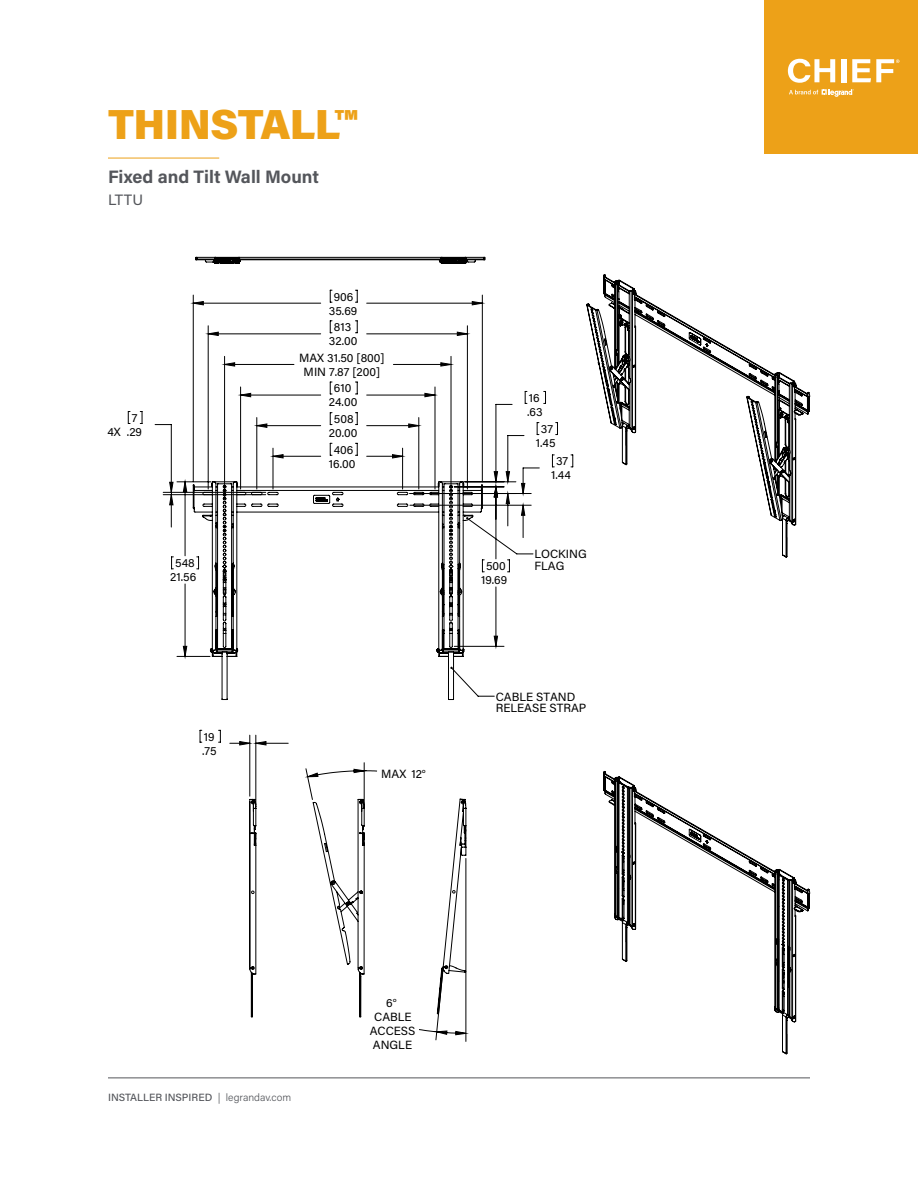
<style>
.page{position:relative;width:918px;height:1188px;background:#fff}
.page>*{position:absolute;margin:0;border:0;box-sizing:border-box;transform-origin:0 0}
.t1{font:900 42px "Acumin Pro";letter-spacing:-.015em;color:#eda118}
.t2{font:700 18px "Acumin Pro";color:#54565b}
.t3{font:15px "Acumin Pro";color:#54565b}
.t4{font:11.85px/14.1px "Acumin Pro";color:#000}
.t5{font:500 10.5px "Acumin Pro";letter-spacing:-.005em;color:#54565b}
.s1{font-weight:300}
</style>
<div class="page">
<div style="left:764px;top:0;width:154px;height:154px;background:#eda118"></div>
<svg style="left:788px;top:59px;width:47px;height:24px"></svg>
<div style="left:841px;top:59px;width:5px;height:23px;background:#fff"></div>
<svg style="left:852px;top:59px;width:47px;height:23px"></svg>
<svg style="left:789px;top:89px;width:65px;height:8px"></svg>
<hr style="left:108px;top:158px;width:111px;height:1px;background:#eda118">
<hr style="left:108px;top:1078px;width:702px;height:1px;background:#54565b">
<svg style="left:200px;top:730px;width:266px;height:312px"></svg>
<svg style="left:456px;top:1031px;width:10px;height:4px"></svg>
<svg style="left:437px;top:1031px;width:10px;height:3px"></svg>
<svg style="left:308px;top:773px;width:10px;height:4px"></svg>
<svg style="left:354px;top:769px;width:10px;height:4px"></svg>
<svg style="left:256px;top:742px;width:10px;height:3px"></svg>
<svg style="left:240px;top:742px;width:10px;height:3px"></svg>
<svg style="left:249px;top:798px;width:218px;height:220px"></svg>
<svg style="left:195px;top:257px;width:291px;height:7px"></svg>
<svg style="left:170px;top:302px;width:355px;height:354px"></svg>
<svg style="left:193px;top:481px;width:290px;height:219px"></svg>
<svg style="left:586px;top:274px;width:225px;height:284px"></svg>
<svg style="left:603px;top:771px;width:208px;height:284px"></svg>
<h1 class="t1" style="left:108px;top:94px;width:250px">THINSTALL™</h1>
<h2 class="t2" style="left:108px;top:164px;width:212px">Fixed and Tilt Wall Mount</h2>
<p class="t3" style="left:108px;top:190px;width:37px">LTTU</p>
<p class="t4" style="left:132px;top:410px;width:7px">7</p>
<p class="t4" style="left:108px;top:424px;width:36px">4X .29</p>
<p class="t4" style="left:175px;top:556px;width:21px">548</p>
<p class="t4" style="left:170px;top:570px;width:28px">21.56</p>
<p class="t4" style="left:204px;top:729px;width:12px">19</p>
<p class="t4" style="left:202px;top:743px;width:16px">.75</p>
<p class="t4" style="left:334px;top:289px;width:21px">906</p>
<p class="t4" style="left:329px;top:303px;width:30px">35.69</p>
<p class="t4" style="left:334px;top:319px;width:19px">813</p>
<p class="t4" style="left:329px;top:334px;width:30px">32.00</p>
<p class="t4" style="left:299px;top:350px;width:87px">MAX 31.50 [800]</p>
<p class="t4" style="left:304px;top:364px;width:78px">MIN 7.87 [200]</p>
<p class="t4" style="left:334px;top:381px;width:19px">610</p>
<p class="t4" style="left:329px;top:425px;width:30px">20.00</p>
<p class="t4" style="left:329px;top:395px;width:30px">24.00</p>
<p class="t4" style="left:334px;top:411px;width:21px">508</p>
<p class="t4" style="left:329px;top:456px;width:28px">16.00</p>
<p class="t4" style="left:334px;top:442px;width:21px">406</p>
<p class="t4" style="left:381px;top:767px;width:46px">MAX 12°</p>
<p class="t4" style="left:529px;top:390px;width:12px">16</p>
<p class="t4" style="left:527px;top:404px;width:17px">.63</p>
<p class="t4" style="left:486px;top:559px;width:21px">500</p>
<p class="t4" style="left:481px;top:573px;width:28px">19.69</p>
<p class="t4" style="left:541px;top:421px;width:14px">37</p>
<p class="t4" style="left:551px;top:468px;width:21px">1.44</p>
<p class="t4" style="left:536px;top:435px;width:21px">1.45</p>
<p class="t4" style="left:556px;top:454px;width:14px">37</p>
<p class="t4" style="left:534px;top:548px;width:54px;line-height:11.6px">LOCKING<br>FLAG</p>
<p class="t4" style="left:496px;top:690px;width:92px;line-height:11.6px">CABLE STAND<br>RELEASE STRAP</p>
<p class="t5" style="left:108px;top:1091px;width:185px">INSTALLER INSPIRED <span class="s1">| legrandav.com</span></p>
<p class="t4" style="left:370px;top:995px;width:47px;text-align:center">6°<br>CABLE<br>ACCESS<br>ANGLE</p>
</div>
